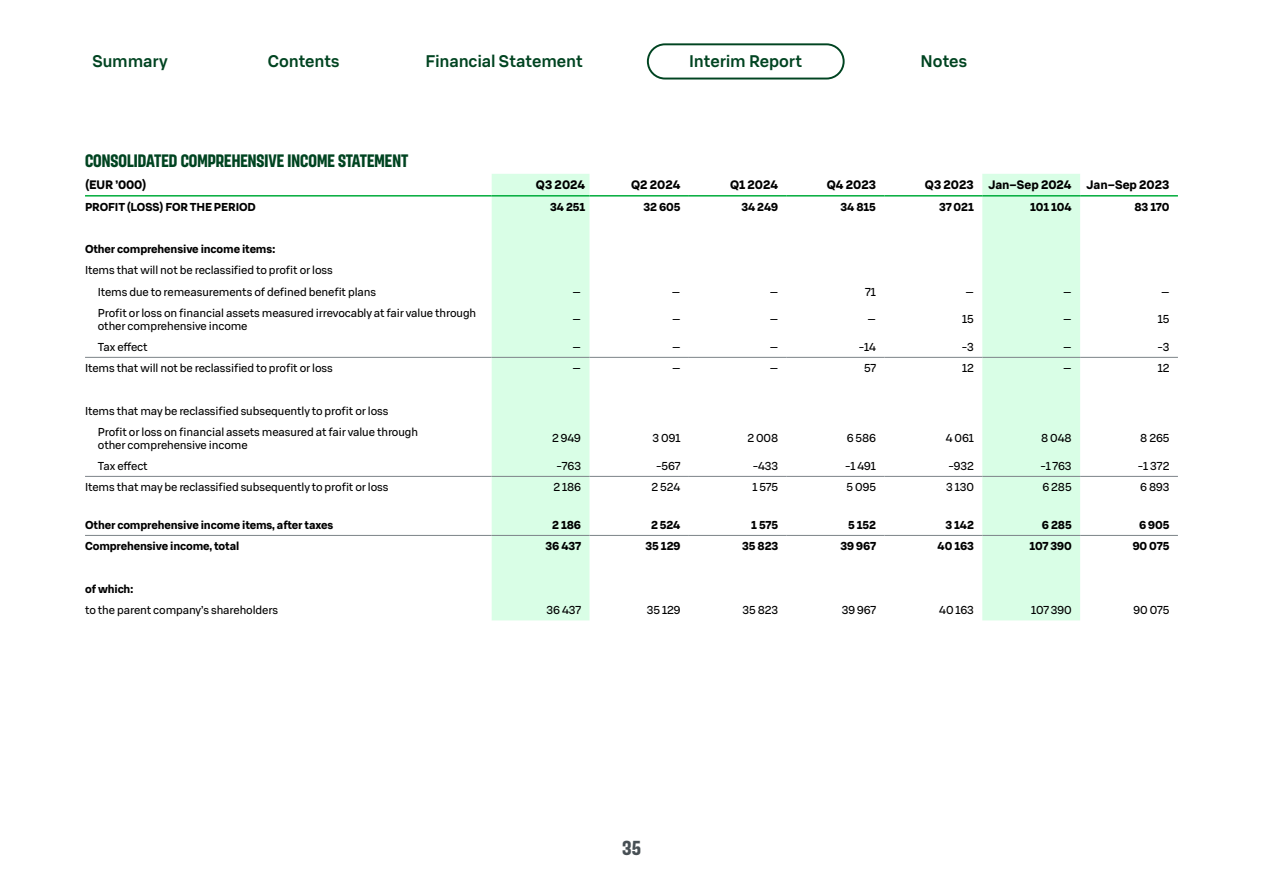
<style>
.page{position:relative;width:1263px;height:893px;background:#fff}
.page>*{position:absolute;margin:0;border:0;box-sizing:border-box;transform-origin:0 0}
.t1{font:700 20.25px "S Bonus Display";color:#474f54}
.t2{font:700 18px "S Bonus Display";color:#004421}
.t3{font:500 16.5px "S Bonus UX";letter-spacing:-.005em;color:#004421}
.t4{font:700 12px "S Bonus UX";color:#000}
.t5{font:11.25px/21.3px "S Bonus UX";letter-spacing:-.01em;color:#000}
.t6{font:700 11.25px "S Bonus UX";letter-spacing:-.01em;color:#000}
</style>
<div class="page">
<svg style="left:492px;top:174px;width:588px;height:446px"></svg>
<hr style="left:85px;top:195px;width:407px;height:2px;background:#00ac3b">
<hr style="left:492px;top:195px;width:97px;height:2px;background:#00ac3b">
<hr style="left:589px;top:195px;width:100px;height:2px;background:#00ac3b">
<hr style="left:689px;top:195px;width:98px;height:2px;background:#00ac3b">
<hr style="left:787px;top:195px;width:97px;height:2px;background:#00ac3b">
<hr style="left:884px;top:195px;width:98px;height:2px;background:#00ac3b">
<hr style="left:982px;top:195px;width:98px;height:2px;background:#00ac3b">
<hr style="left:1080px;top:195px;width:98px;height:2px;background:#00ac3b">
<hr style="left:85px;top:357px;width:407px;height:1px;background:#7c8388">
<hr style="left:492px;top:357px;width:97px;height:1px;background:#7c8388">
<hr style="left:589px;top:357px;width:100px;height:1px;background:#7c8388">
<hr style="left:689px;top:357px;width:98px;height:1px;background:#7c8388">
<hr style="left:787px;top:357px;width:97px;height:1px;background:#7c8388">
<hr style="left:884px;top:357px;width:98px;height:1px;background:#7c8388">
<hr style="left:982px;top:357px;width:98px;height:1px;background:#7c8388">
<hr style="left:1080px;top:357px;width:98px;height:1px;background:#7c8388">
<hr style="left:85px;top:476px;width:407px;height:1px;background:#7c8388">
<hr style="left:492px;top:476px;width:97px;height:1px;background:#7c8388">
<hr style="left:589px;top:476px;width:100px;height:1px;background:#7c8388">
<hr style="left:689px;top:476px;width:98px;height:1px;background:#7c8388">
<hr style="left:787px;top:476px;width:97px;height:1px;background:#7c8388">
<hr style="left:884px;top:476px;width:98px;height:1px;background:#7c8388">
<hr style="left:982px;top:476px;width:98px;height:1px;background:#7c8388">
<hr style="left:1080px;top:476px;width:98px;height:1px;background:#7c8388">
<hr style="left:85px;top:535px;width:407px;height:1px;background:#7c8388">
<hr style="left:492px;top:535px;width:97px;height:1px;background:#7c8388">
<hr style="left:589px;top:535px;width:100px;height:1px;background:#7c8388">
<hr style="left:689px;top:535px;width:98px;height:1px;background:#7c8388">
<hr style="left:787px;top:535px;width:97px;height:1px;background:#7c8388">
<hr style="left:884px;top:535px;width:98px;height:1px;background:#7c8388">
<hr style="left:982px;top:535px;width:98px;height:1px;background:#7c8388">
<hr style="left:1080px;top:535px;width:98px;height:1px;background:#7c8388">
<h3 class="t3" style="left:92px;top:50px;width:77px">Summary</h3>
<h3 class="t3" style="left:268px;top:50px;width:73px">Contents</h3>
<h3 class="t3" style="left:425px;top:50px;width:159px">Financial Statement</h3>
<h3 class="t3" style="left:689px;top:50px;width:114px">Interim Report</h3>
<h3 class="t3" style="left:921px;top:50px;width:48px">Notes</h3>
<h2 class="t2" style="left:85px;top:150px;width:325px">CONSOLIDATED COMPREHENSIVE INCOME STATEMENT</h2>
<p class="t4" style="left:85px;top:177px;width:63px">(EUR ’000)</p>
<p class="t4" style="left:536px;top:177px;width:51px">Q3 2024</p>
<p class="t4" style="left:631px;top:177px;width:51px">Q2 2024</p>
<p class="t4" style="left:730px;top:177px;width:50px">Q1 2024</p>
<p class="t4" style="left:827px;top:177px;width:51px">Q4 2023</p>
<p class="t4" style="left:925px;top:177px;width:246px">Q3 2023 Jan–Sep 2024 Jan–Sep 2023</p>
<p class="t6" style="left:85px;top:199px;width:172px">PROFIT (LOSS) FOR THE PERIOD</p>
<p class="t6" style="left:550px;top:199px;width:37px">34 251</p>
<p class="t6" style="left:643px;top:199px;width:38px">32 605</p>
<p class="t6" style="left:741px;top:199px;width:38px">34 249</p>
<p class="t6" style="left:840px;top:199px;width:37px">34 815</p>
<p class="t6" style="left:939px;top:199px;width:36px">37 021</p>
<p class="t6" style="left:1030px;top:199px;width:43px">101 104</p>
<p class="t6" style="left:1134px;top:199px;width:36px">83 170</p>
<p class="t6" style="left:85px;top:242px;width:192px">Other comprehensive income items:</p>
<p class="t5" style="left:98px;top:259px;width:280px;text-indent:-13px">Items that will not be reclassified to profit or loss<br>Items due to remeasurements of defined benefit plans</p>
<p class="t5" style="left:573px;top:281px;width:10px">—</p>
<p class="t5" style="left:672px;top:281px;width:10px">—</p>
<p class="t5" style="left:770px;top:281px;width:10px">—</p>
<p class="t5" style="left:865px;top:281px;width:12px">71</p>
<p class="t5" style="left:965px;top:281px;width:10px">—</p>
<p class="t5" style="left:1063px;top:281px;width:10px">—</p>
<p class="t5" style="left:1161px;top:281px;width:10px">—</p>
<p class="t5" style="left:98px;top:306px;width:380px;line-height:12.8px">Profit or loss on financial assets measured irrevocably at fair value through other comprehensive income</p>
<p class="t5" style="left:573px;top:308px;width:10px">—</p>
<p class="t5" style="left:672px;top:308px;width:10px">—</p>
<p class="t5" style="left:770px;top:308px;width:10px">—</p>
<p class="t5" style="left:868px;top:308px;width:10px">—</p>
<p class="t5" style="left:962px;top:308px;width:13px">15</p>
<p class="t5" style="left:1063px;top:308px;width:10px">—</p>
<p class="t5" style="left:1158px;top:308px;width:13px">15</p>
<p class="t5" style="left:98px;top:336px;width:51px">Tax effect</p>
<p class="t5" style="left:573px;top:336px;width:10px">—</p>
<p class="t5" style="left:672px;top:336px;width:10px">—</p>
<p class="t5" style="left:770px;top:336px;width:10px">—</p>
<p class="t5" style="left:859px;top:336px;width:19px">-14</p>
<p class="t5" style="left:962px;top:336px;width:14px">-3</p>
<p class="t5" style="left:1063px;top:336px;width:10px">—</p>
<p class="t5" style="left:1157px;top:336px;width:14px">-3</p>
<p class="t5" style="left:85px;top:357px;width:249px">Items that will not be reclassified to profit or loss</p>
<p class="t5" style="left:573px;top:357px;width:10px">—</p>
<p class="t5" style="left:672px;top:357px;width:10px">—</p>
<p class="t5" style="left:770px;top:357px;width:10px">—</p>
<p class="t5" style="left:864px;top:357px;width:14px">57</p>
<p class="t5" style="left:962px;top:357px;width:13px">12</p>
<p class="t5" style="left:1063px;top:357px;width:10px">—</p>
<p class="t5" style="left:1158px;top:357px;width:13px">12</p>
<p class="t5" style="left:98px;top:400px;width:322px;text-indent:-13px">Items that may be reclassified subsequently to profit or loss<br>Profit or loss on financial assets measured at fair value through</p>
<p class="t5" style="left:98px;top:434px;width:151px">other comprehensive income</p>
<p class="t5" style="left:552px;top:427px;width:31px">2 949</p>
<p class="t5" style="left:652px;top:427px;width:29px">3 091</p>
<p class="t5" style="left:747px;top:427px;width:32px">2 008</p>
<p class="t5" style="left:847px;top:427px;width:31px">6 586</p>
<p class="t5" style="left:946px;top:427px;width:30px">4 061</p>
<p class="t5" style="left:1041px;top:427px;width:32px">8 048</p>
<p class="t5" style="left:1140px;top:427px;width:31px">8 265</p>
<p class="t5" style="left:98px;top:455px;width:51px">Tax effect</p>
<p class="t5" style="left:556px;top:455px;width:26px">-763</p>
<p class="t5" style="left:656px;top:455px;width:26px">-567</p>
<p class="t5" style="left:753px;top:455px;width:27px">-433</p>
<p class="t5" style="left:845px;top:455px;width:33px">-1 491</p>
<p class="t5" style="left:948px;top:455px;width:27px">-932</p>
<p class="t5" style="left:1040px;top:455px;width:33px">-1 763</p>
<p class="t5" style="left:1138px;top:455px;width:33px">-1 372</p>
<p class="t5" style="left:85px;top:476px;width:305px">Items that may be reclassified subsequently to profit or loss</p>
<p class="t5" style="left:553px;top:476px;width:29px">2 186</p>
<p class="t5" style="left:651px;top:476px;width:30px">2 524</p>
<p class="t5" style="left:752px;top:476px;width:27px">1 575</p>
<p class="t5" style="left:847px;top:476px;width:31px">5 095</p>
<p class="t5" style="left:946px;top:476px;width:29px">3 130</p>
<p class="t5" style="left:1042px;top:476px;width:31px">6 285</p>
<p class="t5" style="left:1140px;top:476px;width:31px">6 893</p>
<p class="t6" style="left:85px;top:517px;width:250px">Other comprehensive income items, after taxes</p>
<p class="t6" style="left:552px;top:517px;width:30px">2 186</p>
<p class="t6" style="left:651px;top:517px;width:31px">2 524</p>
<p class="t6" style="left:751px;top:517px;width:28px">1 575</p>
<p class="t6" style="left:848px;top:517px;width:29px">5 152</p>
<p class="t6" style="left:945px;top:517px;width:30px">3 142</p>
<p class="t6" style="left:1042px;top:517px;width:31px">6 285</p>
<p class="t6" style="left:1139px;top:517px;width:32px">6 905</p>
<p class="t6" style="left:85px;top:539px;width:156px">Comprehensive income, total</p>
<p class="t6" style="left:546px;top:539px;width:37px">36 437</p>
<p class="t6" style="left:646px;top:539px;width:36px">35 129</p>
<p class="t6" style="left:742px;top:539px;width:38px">35 823</p>
<p class="t6" style="left:840px;top:539px;width:37px">39 967</p>
<p class="t6" style="left:938px;top:539px;width:38px">40 163</p>
<p class="t6" style="left:1029px;top:539px;width:44px">107 390</p>
<p class="t6" style="left:1133px;top:539px;width:38px">90 075</p>
<p class="t6" style="left:85px;top:581px;width:50px">of which:</p>
<p class="t5" style="left:85px;top:599px;width:194px">to the parent company’s shareholders</p>
<p class="t5" style="left:547px;top:599px;width:36px">36 437</p>
<p class="t5" style="left:647px;top:599px;width:35px">35 129</p>
<p class="t5" style="left:743px;top:599px;width:37px">35 823</p>
<p class="t5" style="left:842px;top:599px;width:36px">39 967</p>
<p class="t5" style="left:939px;top:599px;width:36px">40 163</p>
<p class="t5" style="left:1031px;top:599px;width:42px">107 390</p>
<p class="t5" style="left:1133px;top:599px;width:38px">90 075</p>
<h1 class="t1" style="left:622px;top:835px;width:20px">35</h1>
</div>
